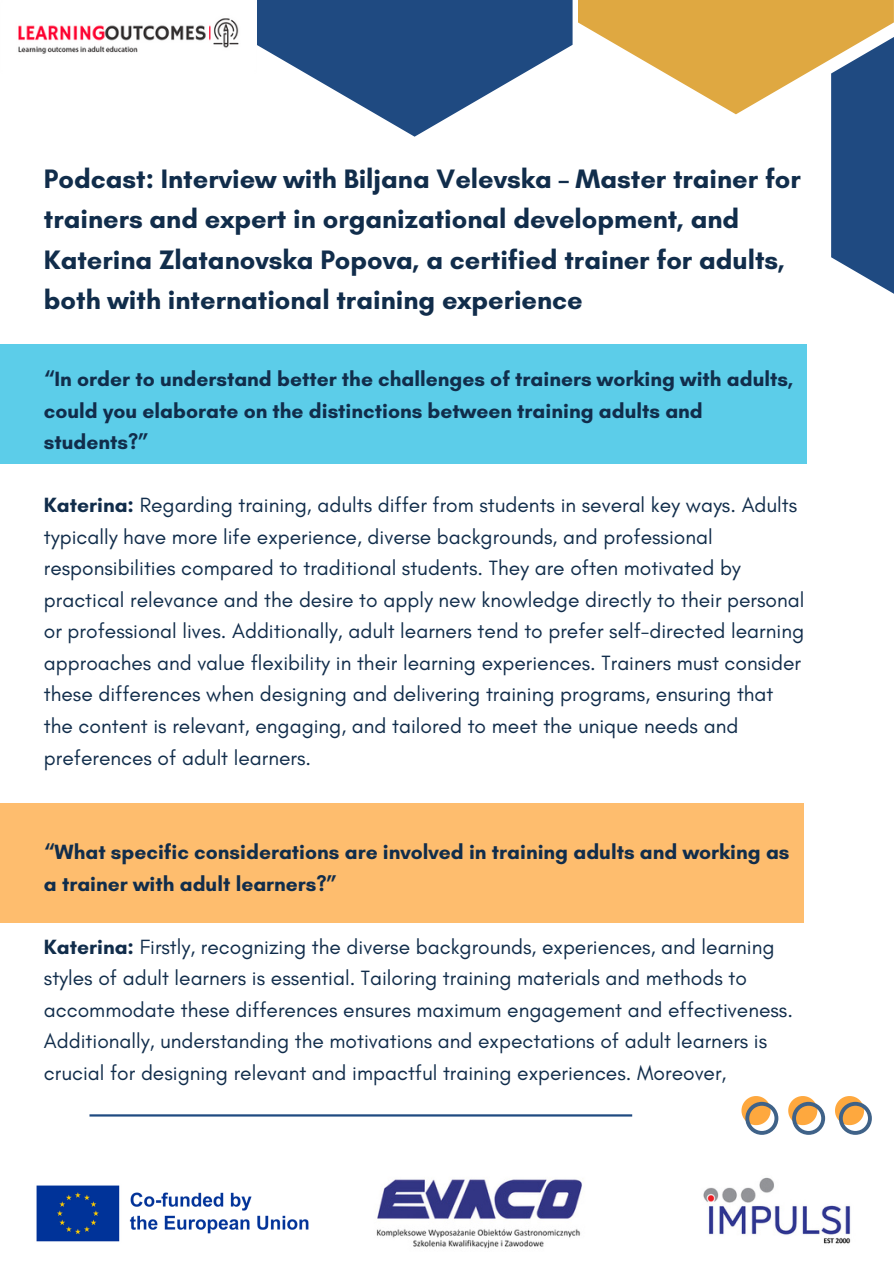
<style>
.page{position:relative;width:894px;height:1264px;background:#fff}
.page>*{position:absolute;margin:0;border:0;box-sizing:border-box;transform-origin:0 0}
.t1{font:700 27.15px/40.5px "Glacial Indifference";color:#112d4b}
.t2{font:21px/31.5px "Glacial Indifference";color:#112d4b}
.t3{font:700 21px/31.5px "Glacial Indifference";color:#112d4b}
.s1{font-weight:700}
</style>
<div class="page">
<svg style="left:831px;top:114px;width:62px;height:180px;background:#375d8e"></svg>
<svg style="left:257px;top:0;width:315px;height:137px;fill:#1f4a81"></svg>
<svg style="left:578px;top:0;width:315px;height:114px;fill:#dfa841"></svg>
<hr style="left:89px;top:1114px;width:543px;height:2px;background:#1f4a81">
<img style="left:18px;top:18px;width:221px;height:36px">
<img style="left:376px;top:1179px;width:206px;height:70px">
<img style="left:703px;top:1177px;width:148px;height:67px">
<img style="left:36px;top:1185px;width:273px;height:57px">
<svg style="left:741px;top:1096px;width:37px;height:38px"></svg>
<svg style="left:788px;top:1096px;width:36px;height:38px"></svg>
<svg style="left:835px;top:1096px;width:36px;height:38px"></svg>
<div style="left:0;top:344px;width:806px;height:120px;background:#5ccde9"></div>
<div style="left:0;top:803px;width:804px;height:119px;background:#febd6e"></div>
<h2 class="t1" style="left:44px;top:158px;width:758px">Podcast: Interview with Biljana Velevska – Master trainer for trainers and expert in organizational development, and Katerina Zlatanovska Popova, a certified trainer for adults, both with international training experience</h2>
<p class="t3" style="left:44px;top:363px;width:750px">“In order to understand better the challenges of trainers working with adults, could you elaborate on the distinctions between training adults and students?”</p>
<p class="t2" style="left:44px;top:489px;width:761px"><span class="s1">Katerina:</span> Regarding training, adults differ from students in several key ways. Adults typically have more life experience, diverse backgrounds, and professional responsibilities compared to traditional students. They are often motivated by practical relevance and the desire to apply new knowledge directly to their personal or professional lives. Additionally, adult learners tend to prefer self-directed learning approaches and value flexibility in their learning experiences. Trainers must consider these differences when designing and delivering training programs, ensuring that the content is relevant, engaging, and tailored to meet the unique needs and preferences of adult learners.</p>
<p class="t3" style="left:44px;top:836px;width:747px">“What specific considerations are involved in training adults and working as a trainer with adult learners?”</p>
<p class="t2" style="left:44px;top:930px;width:750px"><span class="s1">Katerina:</span> Firstly, recognizing the diverse backgrounds, experiences, and learning styles of adult learners is essential. Tailoring training materials and methods to accommodate these differences ensures maximum engagement and effectiveness.<br>Additionally, understanding the motivations and expectations of adult learners is crucial for designing relevant and impactful training experiences. Moreover,</p>
</div>
